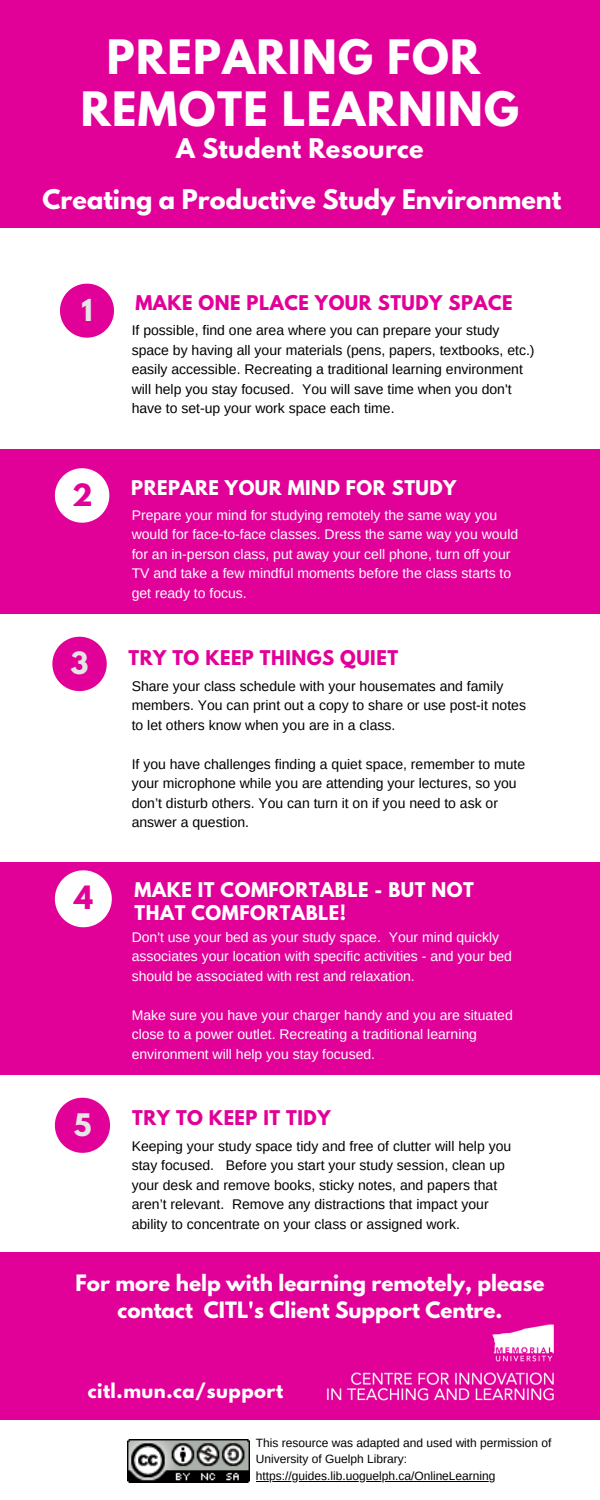
<style>
.page{position:relative;width:600px;height:1500px;background:#fff}
.page>*{position:absolute;margin:0;border:0;box-sizing:border-box;transform-origin:0 0}
.t1{font:700 42px/52.6px "League Spartan";letter-spacing:.03em;color:#fff;text-align:center}
.t2{font:700 28.4px "League Spartan";color:#e10098}
.t3{font:700 27.6px "League Spartan";color:#e5e5e6}
.t4{font:700 27.2px "League Spartan";color:#e10098}
.t5{font:700 27.2px "League Spartan";color:#e5e5e6}
.t6{font:700 26.9px "League Spartan";color:#e5e5e6}
.t7{font:700 24px "League Spartan";color:#fff}
.t8{font:700 22.7px/31.2px "League Spartan";color:#fff}
.t9{font:700 20px/27.2px "League Spartan";color:#fff;text-align:center}
.t10{font:700 18px/22.4px "League Spartan";letter-spacing:.03em;color:#fff}
.t11{font:700 18px "League Spartan";letter-spacing:.03em;color:#e10098}
.t12{font:14px/19.5px "Arimo";color:#000}
.t13{font:14px/19.5px "Arimo";color:#fff}
.t14{font:14px/19.5px "Arimo";color:#fff}
.t15{font:12px/16.5px "Arimo";color:#000}
</style>
<div class="page">
<div style="left:0;top:0;width:600px;height:227px;background:#e10098"></div>
<svg style="left:60px;top:284px;width:54px;height:54px"></svg>
<div style="left:0;top:449px;width:600px;height:165px;background:#e10098"></div>
<svg style="left:55px;top:468px;width:54px;height:55px"></svg>
<svg style="left:52px;top:637px;width:55px;height:54px"></svg>
<div style="left:0;top:862px;width:600px;height:213px;background:#e10098"></div>
<svg style="left:55px;top:870px;width:57px;height:57px"></svg>
<svg style="left:55px;top:1098px;width:55px;height:55px"></svg>
<div style="left:0;top:1252px;width:600px;height:168px;background:#e10098"></div>
<img style="left:128px;top:1440px;width:122px;height:42px">
<hr style="left:256px;top:1481px;width:240px;height:1px;background:#000">
<img style="left:326px;top:1324px;width:228px;height:77px">
<h1 class="t1" style="left:81px;top:36px;width:440px">PREPARING FOR<br>REMOTE LEARNING</h1>
<h3 class="t7" style="left:176px;top:136px;width:249px">A Student Resource</h3>
<h3 class="t7" style="left:43px;top:188px;width:520px">Creating a Productive Study Environment</h3>
<h3 class="t6" style="left:81px;top:296px;width:13px">1</h3>
<p class="t11" style="left:135px;top:294px;width:379px">MAKE ONE PLACE YOUR STUDY SPACE</p>
<p class="t12" style="left:132px;top:321px;width:404px">If possible, find one area where you can prepare your study space by having all your materials (pens, papers, textbooks, etc.) easily accessible. Recreating a traditional learning environment will help you stay focused. You will save time when you don't have to set-up your work space each time.</p>
<h3 class="t4" style="left:72px;top:481px;width:22px">2</h3>
<p class="t10" style="left:131px;top:479px;width:327px">PREPARE YOUR MIND FOR STUDY</p>
<p class="t14" style="left:132px;top:505px;width:388px">Prepare your mind for studying remotely the same way you would for face-to-face classes. Dress the same way you would for an in-person class, put away your cell phone, turn off your TV and take a few mindful moments before the class starts to get ready to focus.</p>
<h3 class="t5" style="left:71px;top:650px;width:20px">3</h3>
<p class="t11" style="left:129px;top:649px;width:271px">TRY TO KEEP THINGS QUIET</p>
<p class="t12" style="left:132px;top:676px;width:396px">Share your class schedule with your housemates and family members. You can print out a copy to share or use post-it notes to let others know when you are in a class.</p>
<p class="t12" style="left:132px;top:754px;width:395px">If you have challenges finding a quiet space, remember to mute your microphone while you are attending your lectures, so you don’t disturb others. You can turn it on if you need to ask or answer a question.</p>
<h2 class="t2" style="left:74px;top:884px;width:20px">4</h2>
<p class="t10" style="left:135px;top:881px;width:341px">MAKE IT COMFORTABLE - BUT NOT<br>THAT COMFORTABLE!</p>
<p class="t13" style="left:132px;top:927px;width:382px">Don't use your bed as your study space. Your mind quickly associates your location with specific activities - and your bed should be associated with rest and relaxation.</p>
<p class="t13" style="left:132px;top:1005px;width:383px">Make sure you have your charger handy and you are situated close to a power outlet. Recreating a traditional learning environment will help you stay focused.</p>
<h3 class="t3" style="left:74px;top:1111px;width:19px">5</h3>
<p class="t11" style="left:132px;top:1108px;width:200px">TRY TO KEEP IT TIDY</p>
<p class="t12" style="left:132px;top:1136px;width:381px">Keeping your study space tidy and free of clutter will help you stay focused. Before you start your study session, clean up your desk and remove books, sticky notes, and papers that aren’t relevant. Remove any distractions that impact your ability to concentrate on your class or assigned work.</p>
<h3 class="t9" style="left:75px;top:1272px;width:471px">For more help with learning remotely, please contact CITL's Client Support Centre.</h3>
<h3 class="t8" style="left:124px;top:1272px;width:452px">For more help with learning remotely, contact CITL's Client Support Team.</h3>
<p class="t10" style="left:88px;top:1382px;width:197px">citl.mun.ca/support</p>
<p class="t15" style="left:256px;top:1435px;width:297px">This resource was adapted and used with permission of<br>University of Guelph Library: https://guides.lib.uoguelph.ca/OnlineLearning</p>
</div>
